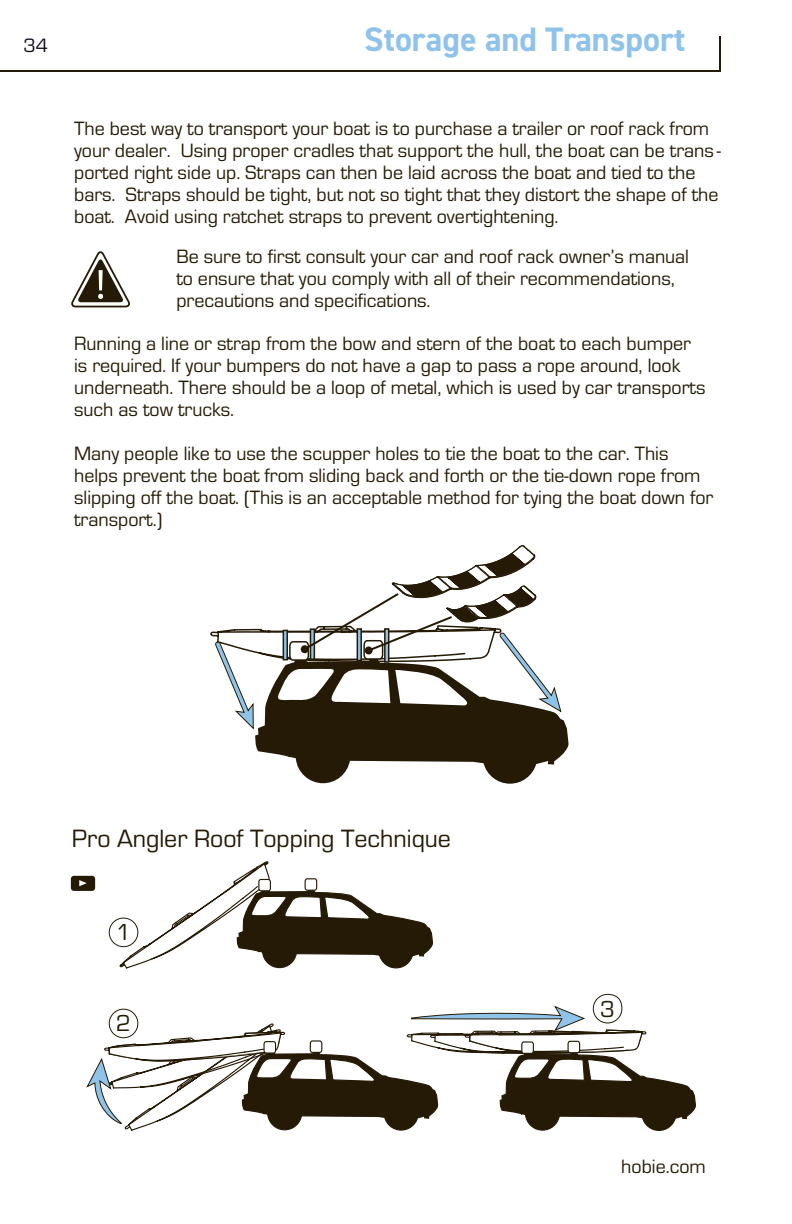
<style>
.page{position:relative;width:792px;height:1224px;background:#fff}
.page>*{position:absolute;margin:0;border:0;box-sizing:border-box;transform-origin:0 0}
.t1{font:700 34px "DIN2014";color:#8fc3e9}
.t2{font:26px "Eurostile";color:#251a05}
.t3{font:24px "Eurostile";color:#251a05}
.t4{font:20px/22px "Eurostile";color:#251a05}
.t5{font:20px "Eurostile";color:#0e0e1f}
</style>
<div class="page">
<hr style="left:0;top:70px;width:721px;height:2px;background:#251a05">
<hr style="left:719px;top:36px;width:2px;height:36px;background:#251a05">
<svg style="left:255px;top:719px;width:314px;height:65px;fill:#251a05"></svg>
<svg style="left:210px;top:545px;width:352px;height:185px"></svg>
<div style="left:365px;top:646px;width:8px;height:8px;background:#251a05;border-radius:50%"></div>
<svg style="left:119px;top:861px;width:315px;height:108px"></svg>
<svg style="left:86px;top:1006px;width:610px;height:125px"></svg>
<div style="left:109px;top:918px;width:29px;height:29px;border:1px solid #251a05;border-radius:50%"></div>
<div style="left:109px;top:1009px;width:29px;height:29px;border:1px solid #251a05;border-radius:50%"></div>
<div style="left:593px;top:994px;width:29px;height:29px;border:1px solid #251a05;border-radius:50%"></div>
<svg style="left:71px;top:251px;width:59px;height:57px"></svg>
<div style="left:71px;top:876px;width:24px;height:15px;background:#251a05;border-radius:3px"></div>
<svg style="left:79px;top:880px;width:8px;height:6px"></svg>
<p class="t5" style="left:24px;top:32px;width:26px">34</p>
<h1 class="t1" style="left:364px;top:17px;width:323px">Storage and Transport</h1>
<p class="t4" style="left:74px;top:117px;width:648px">The best way to transport your boat is to purchase a trailer or roof rack from your dealer. Using proper cradles that support the hull, the boat can be trans - ported right side up. Straps can then be laid across the boat and tied to the bars. Straps should be tight, but not so tight that they distort the shape of the boat. Avoid using ratchet straps to prevent overtightening.</p>
<p class="t4" style="left:176px;top:245px;width:514px">Be sure to first consult your car and roof rack owner’s manual to ensure that you comply with all of their recommendations, precautions and specifications.</p>
<p class="t4" style="left:74px;top:331px;width:633px">Running a line or strap from the bow and stern of the boat to each bumper is required. If your bumpers do not have a gap to pass a rope around, look underneath. There should be a loop of metal, which is used by car transports such as tow trucks.</p>
<p class="t4" style="left:74px;top:441px;width:641px">Many people like to use the scupper holes to tie the boat to the car. This helps prevent the boat from sliding back and forth or the tie-down rope from slipping off the boat. (This is an acceptable method for tying the boat down for transport.)</p>
<h2 class="t2" style="left:72px;top:821px;width:381px">Pro Angler Roof Topping Technique</h2>
<p class="t3" style="left:116px;top:916px;width:16px">1</p>
<p class="t3" style="left:116px;top:1007px;width:16px">2</p>
<p class="t3" style="left:600px;top:992px;width:16px">3</p>
<p class="t4" style="left:621px;top:1155px;width:86px">hobie.com</p>
</div>
